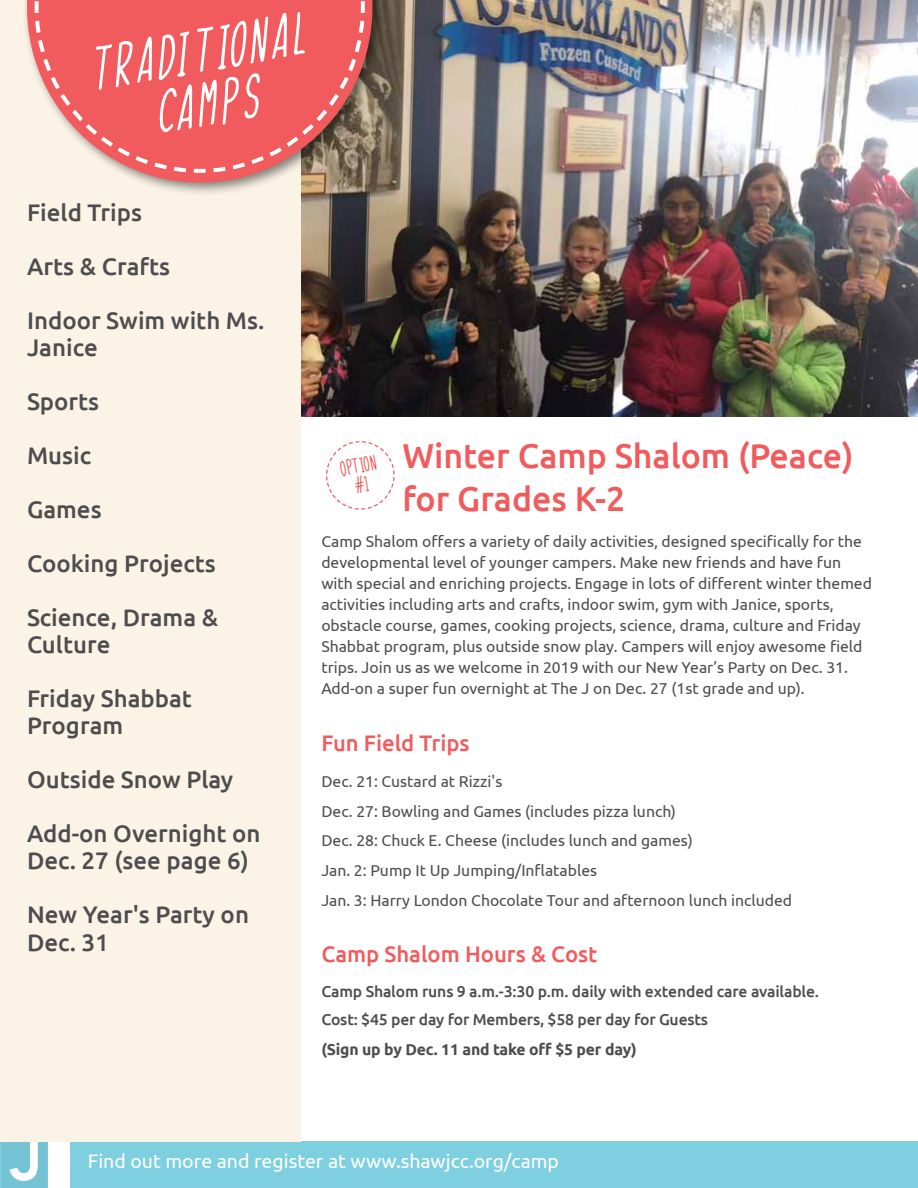
<style>
.page{position:relative;width:918px;height:1188px;background:#fff}
.page>*{position:absolute;margin:0;border:0;box-sizing:border-box;transform-origin:0 0}
.t1{font:italic 57px/54px "Skinny Things";color:#fff}
.t2{font:500 34.5px/42.9px "Ubuntu";color:#f15b5d}
.t3{font:500 24px/27px "Ubuntu";color:#4d4d4f}
.t4{font:500 22.5px "Ubuntu";color:#f15b5d}
.t5{font:19.65px/19.6px "Skinny Things";color:#f15b5d;text-align:center}
.t6{font:19.5px "Ubuntu";color:#fff}
.t7{font:15.75px/21px "Ubuntu";color:#4d4d4f}
.t8{font:500 15.75px/28.2px "Ubuntu";letter-spacing:-.01em;color:#4d4d4f}
.t9{font:700 15.75px "Ubuntu";letter-spacing:-.01em;color:#4d4d4f}
</style>
<div class="page">
<div style="left:0;top:1142px;width:48px;height:46px;background:#7ed0e0"></div>
<div style="left:70px;top:1142px;width:848px;height:46px;background:#7ed0e0"></div>
<svg style="left:1px;top:1142px;width:46px;height:46px"></svg>
<img style="left:300px;top:0;width:618px;height:417px">
<div style="left:0;top:0;width:300px;height:1142px;background:#fcf3e7"></div>
<div style="left:21px;top:0;width:366px;height:197px;background:#000;opacity:.49"></div>
<svg style="left:27px;top:0;width:345px;height:183px"></svg>
<svg style="left:33px;top:0;width:334px;height:175px;background:#e96c6b"></svg>
<svg style="left:326px;top:441px;width:69px;height:69px"></svg>
<h1 class="t1" style="left:140px;top:34px;width:104px;text-indent:-57px;rotate:-10deg">TRA DITIONAL<br>CAMP s</h1>
<h3 class="t3" style="left:27px;top:198px;width:117px">Field Trips</h3>
<h3 class="t3" style="left:27px;top:252px;width:145px">Arts &amp; Crafts</h3>
<h3 class="t3" style="left:27px;top:306px;width:239px">Indoor Swim with Ms.<br>Janice</h3>
<h3 class="t3" style="left:27px;top:387px;width:74px">Sports</h3>
<h3 class="t3" style="left:27px;top:441px;width:66px">Music</h3>
<h3 class="t3" style="left:27px;top:495px;width:76px">Games</h3>
<h3 class="t3" style="left:27px;top:549px;width:190px">Cooking Projects</h3>
<h3 class="t3" style="left:27px;top:603px;width:193px">Science, Drama &amp;<br>Culture</h3>
<h3 class="t3" style="left:27px;top:684px;width:166px">Friday Shabbat<br>Program</h3>
<h3 class="t3" style="left:27px;top:765px;width:208px">Outside Snow Play</h3>
<h3 class="t3" style="left:27px;top:819px;width:235px">Add-on Overnight on<br>Dec. 27 (see page 6)</h3>
<h3 class="t3" style="left:27px;top:899px;width:224px;line-height:28.5px">New Year's Party on<br>Dec. 31</h3>
<h2 class="t2" style="left:402px;top:433px;width:453px">Winter Camp Shalom (Peace) for Grades K-2</h2>
<p class="t7" style="left:321px;top:531px;width:552px">Camp Shalom offers a variety of daily activities, designed specifically for the developmental level of younger campers. Make new friends and have fun with special and enriching projects. Engage in lots of different winter themed activities including arts and crafts, indoor swim, gym with Janice, sports, obstacle course, games, cooking projects, science, drama, culture and Friday Shabbat program, plus outside snow play. Campers will enjoy awesome field trips. Join us as we welcome in 2019 with our New Year’s Party on Dec. 31.<br>Add-on a super fun overnight at The J on Dec. 27 (1st grade and up).</p>
<h3 class="t4" style="left:321px;top:728px;width:150px">Fun Field Trips</h3>
<p class="t7" style="left:321px;top:766px;width:472px;line-height:29.7px">Dec. 21: Custard at Rizzi's<br>Dec. 27: Bowling and Games (includes pizza lunch)<br>Dec. 28: Chuck E. Cheese (includes lunch and games)<br>Jan. 2: Pump It Up Jumping/Inflatables<br>Jan. 3: Harry London Chocolate Tour and afternoon lunch included</p>
<h3 class="t4" style="left:321px;top:940px;width:278px">Camp Shalom Hours &amp; Cost</h3>
<p class="t8" style="left:321px;top:977px;width:499px">Camp Shalom runs 9 a.m.-3:30 p.m. daily with extended care available.<br>Cost: $45 per day for Members, $58 per day for Guests</p>
<p class="t9" style="left:321px;top:1039px;width:317px">(Sign up by Dec. 11 and take off $5 per day)</p>
<p class="t5" style="left:339px;top:459px;width:38px;rotate:-11deg">option #1</p>
<p class="t6" style="left:88px;top:1150px;width:473px">Find out more and register at www.shawjcc.org/camp</p>
</div>
